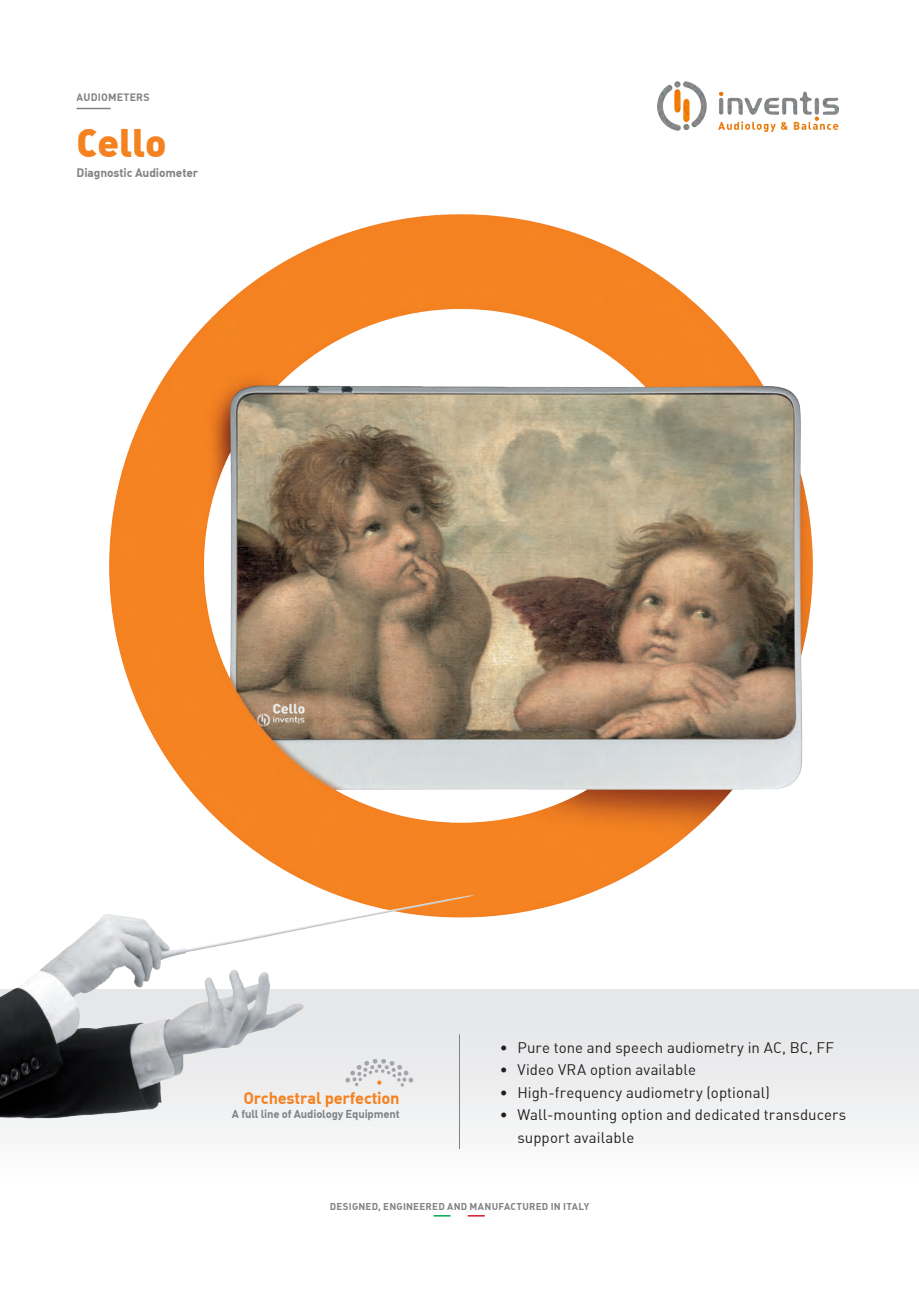
<style>
.page{position:relative;width:919px;height:1289px;background:#fff}
.page>*{position:absolute;margin:0;border:0;box-sizing:border-box;transform-origin:0 0}
.GC__Body_Copy__1{font:900 39px "DIN Alternate";letter-spacing:-.005em;color:#f58220}
.t1{font:700 16.5px "DIN Alternate";letter-spacing:-.015em;color:#f58220}
.paragrafo{font:15px/22.5px "DIN Alternate";letter-spacing:.005em;color:#231f20}
.t2{font:700 12px "DIN Alternate";letter-spacing:-.01em;color:#808285}
.t3{font:700 11.25px "DIN Alternate";letter-spacing:-.015em;color:#808285}
.t4{font:700 10.5px "DIN Alternate";letter-spacing:.02em;color:#808285}
.paragrafo-2{font:700 9.75px "DIN Alternate";letter-spacing:.025em;color:#808285}
</style>
<div class="page">
<img style="left:109px;top:214px;width:704px;height:700px">
<div style="left:0;top:989px;width:918px;height:299px;background:linear-gradient(to bottom,#e4e5e7,#fff)"></div>
<img style="left:0;top:837px;width:511px;height:340px">
<svg style="left:433px;top:1214px;width:51px;height:2px"></svg>
<hr style="left:459px;top:1034px;width:1px;height:114px;background:#808285">
<hr style="left:77px;top:108px;width:34px;height:1px;background:#808285">
<svg style="left:345px;top:1058px;width:68px;height:28px;background:#ddddde"></svg>
<img style="left:657px;top:82px;width:181px;height:50px">
<p class="t4" style="left:77px;top:91px;width:74px">AUDIOMETERS</p>
<p class="GC__Body_Copy__1" style="left:77px;top:117px;width:92px">Cello</p>
<p class="t2" style="left:77px;top:165px;width:123px">Diagnostic Audiometer</p>
<p class="t1" style="left:243px;top:1086px;width:158px">Orchestral perfection</p>
<p class="t3" style="left:232px;top:1106px;width:169px">A full line of Audiology Equipment</p>
<p class="paragrafo" style="left:500px;top:1035px;width:336px">• Pure tone and speech audiometry in AC, BC, FF</p>
<p class="paragrafo" style="left:500px;top:1058px;width:198px">• Video VRA option available</p>
<p class="paragrafo" style="left:500px;top:1080px;width:271px">• High-frequency audiometry (optional)</p>
<p class="paragrafo" style="left:517px;top:1103px;width:330px;text-indent:-17px">• Wall-mounting option and dedicated transducers support available</p>
<p class="paragrafo-2" style="left:330px;top:1199px;width:261px">DESIGNED, ENGINEERED AND MANUFACTURED IN ITALY</p>
</div>
